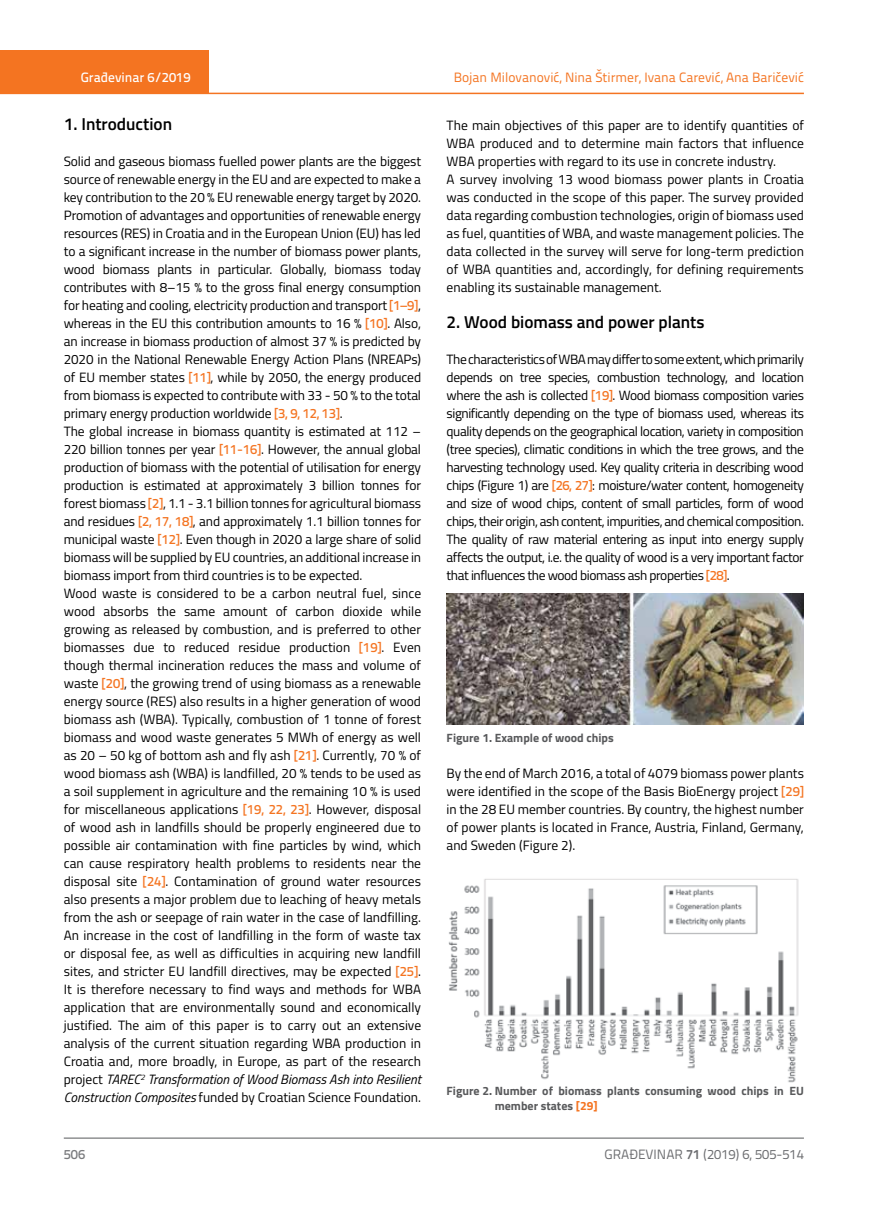
<style>
.page{position:relative;width:872px;height:1212px;background:#fff}
.page>*{position:absolute;margin:0;border:0;box-sizing:border-box;transform-origin:0 0}
.t1{font:600 17.25px "Titillium";color:#000}
.t2{font:13.5px/18px "Titillium";color:#000}
.t3{font:13.5px "Titillium Text 22 L";color:#f47421}
.t4{font:13.5px "Titillium Text 22 L";color:#6d6e71}
.t5{font:500 13.5px "Titillium Text 22 L";color:#fff}
.t6{font:500 13.5px "Titillium Text 22 L";color:#797a7d}
.t7{font:700 12px/15px "Titillium";color:#58595b}
.s1{font-family:"Titillium Text 22 L";font-weight:500;color:#f47421}
.s2{font-style:italic}
.s3{color:#f47421}
.s4{font-weight:700}
</style>
<div class="page">
<div style="left:0;top:50px;width:208px;height:44px;background:#f47421"></div>
<hr style="left:0;top:93px;width:804px;height:1px;background:#f47421">
<hr style="left:64px;top:1138px;width:740px;height:1px;background:#58595b">
<img style="left:446px;top:594px;width:358px;height:130px">
<img style="left:448px;top:879px;width:351px;height:204px">
<p class="t5" style="left:81px;top:67px;width:111px">Građevinar 6/2019</p>
<p class="t1" style="left:64px;top:111px;width:110px">1. Introduction</p>
<p class="t2" style="left:64px;top:151px;width:359px">Solid and gaseous biomass fuelled power plants are the biggest source of renewable energy in the EU and are expected to make a key contribution to the 20 % EU renewable energy target by 2020.<br>Promotion of advantages and opportunities of renewable energy resources (RES) in Croatia and in the European Union (EU) has led to a significant increase in the number of biomass power plants, wood biomass plants in particular. Globally, biomass today contributes with 8–15 % to the gross final energy consumption for heating and cooling, electricity production and transport <span class="s1">[1–9]</span>, whereas in the EU this contribution amounts to 16 % <span class="s1">[10]</span>. Also, an increase in biomass production of almost 37 % is predicted by 2020 in the National Renewable Energy Action Plans (NREAPs) of EU member states <span class="s1">[11]</span>, while by 2050, the energy produced from biomass is expected to contribute with 33 - 50 % to the total primary energy production worldwide <span class="s1">[3, 9, 12, 13]</span>.<br>The global increase in biomass quantity is estimated at 112 – 220 billion tonnes per year <span class="s1">[11-16]</span>. However, the annual global production of biomass with the potential of utilisation for energy production is estimated at approximately 3 billion tonnes for forest biomass <span class="s1">[2]</span>, 1.1 - 3.1 billion tonnes for agricultural biomass and residues <span class="s1">[2, 17, 18]</span>, and approximately 1.1 billion tonnes for municipal waste <span class="s1">[12]</span>. Even though in 2020 a large share of solid biomass will be supplied by EU countries, an additional increase in biomass import from third countries is to be expected.<br>Wood waste is considered to be a carbon neutral fuel, since wood absorbs the same amount of carbon dioxide while growing as released by combustion, and is preferred to other biomasses due to reduced residue production <span class="s1">[19]</span>. Even though thermal incineration reduces the mass and volume of waste <span class="s1">[20]</span>, the growing trend of using biomass as a renewable energy source (RES) also results in a higher generation of wood biomass ash (WBA). Typically, combustion of 1 tonne of forest biomass and wood waste generates 5 MWh of energy as well as 20 – 50 kg of bottom ash and fly ash <span class="s1">[21]</span>. Currently, 70 % of wood biomass ash (WBA) is landfilled, 20 % tends to be used as a soil supplement in agriculture and the remaining 10 % is used for miscellaneous applications <span class="s1">[19, 22, 23]</span>. However, disposal of wood ash in landfills should be properly engineered due to possible air contamination with fine particles by wind, which can cause respiratory health problems to residents near the disposal site <span class="s1">[24]</span>. Contamination of ground water resources also presents a major problem due to leaching of heavy metals from the ash or seepage of rain water in the case of landfilling.<br>An increase in the cost of landfilling in the form of waste tax or disposal fee, as well as difficulties in acquiring new landfill sites, and stricter EU landfill directives, may be expected <span class="s1">[25]</span>.<br>It is therefore necessary to find ways and methods for WBA application that are environmentally sound and economically justified. The aim of this paper is to carry out an extensive analysis of the current situation regarding WBA production in Croatia and, more broadly, in Europe, as part of the research project <span class="s2">TAREC</span><sup>2</sup> <span class="s2">Transformation of Wood Biomass Ash into Resilient Construction Composites</span> funded by Croatian Science Foundation.</p>
<p class="t3" style="left:454px;top:68px;width:352px">Bojan Milovanović, Nina Štirmer, Ivana Carević, Ana Baričević</p>
<p class="t2" style="left:446px;top:115px;width:359px">The main objectives of this paper are to identify quantities of WBA produced and to determine main factors that influence WBA properties with regard to its use in concrete industry.<br>A survey involving 13 wood biomass power plants in Croatia was conducted in the scope of this paper. The survey provided data regarding combustion technologies, origin of biomass used as fuel, quantities of WBA, and waste management policies. The data collected in the survey will serve for long-term prediction of WBA quantities and, accordingly, for defining requirements enabling its sustainable management.</p>
<p class="t1" style="left:446px;top:309px;width:259px">2. Wood biomass and power plants</p>
<p class="t2" style="left:446px;top:349px;width:359px;text-align:justify">The characteristics of WBA may differ to some extent, which primarily depends on tree species, combustion technology, and location where the ash is collected <span class="s1">[19]</span>. Wood biomass composition varies significantly depending on the type of biomass used, whereas its quality depends on the geographical location, variety in composition (tree species), climatic conditions in which the tree grows, and the harvesting technology used. Key quality criteria in describing wood chips (Figure 1) are <span class="s1">[26, 27]</span>: moisture/water content, homogeneity and size of wood chips, content of small particles, form of wood chips, their origin, ash content, impurities, and chemical composition.<br>The quality of raw material entering as input into energy supply affects the output, i.e. the quality of wood is a very important factor that influences the wood biomass ash properties <span class="s1">[28]</span>.</p>
<p class="t7" style="left:446px;top:730px;width:169px">Figure 1. Example of wood chips</p>
<p class="t2" style="left:446px;top:764px;width:359px;text-align:justify">By the end of March 2016, a total of 4079 biomass power plants were identified in the scope of the Basis BioEnergy project <span class="s1">[29] </span>in the 28 EU member countries. By country, the highest number of power plants is located in France, Austria, Finland, Germany, and Sweden (Figure 2).</p>
<p class="t7" style="left:495px;top:1082px;width:310px;text-indent:-48px">Figure 2. Number of biomass plants consuming wood chips in EU member states <span class="s3">[29]</span></p>
<p class="t6" style="left:64px;top:1144px;width:23px">506</p>
<p class="t4" style="left:604px;top:1144px;width:201px">GRAĐEVINAR <span class="s4">71</span> (2019) 6, 505-514</p>
</div>
